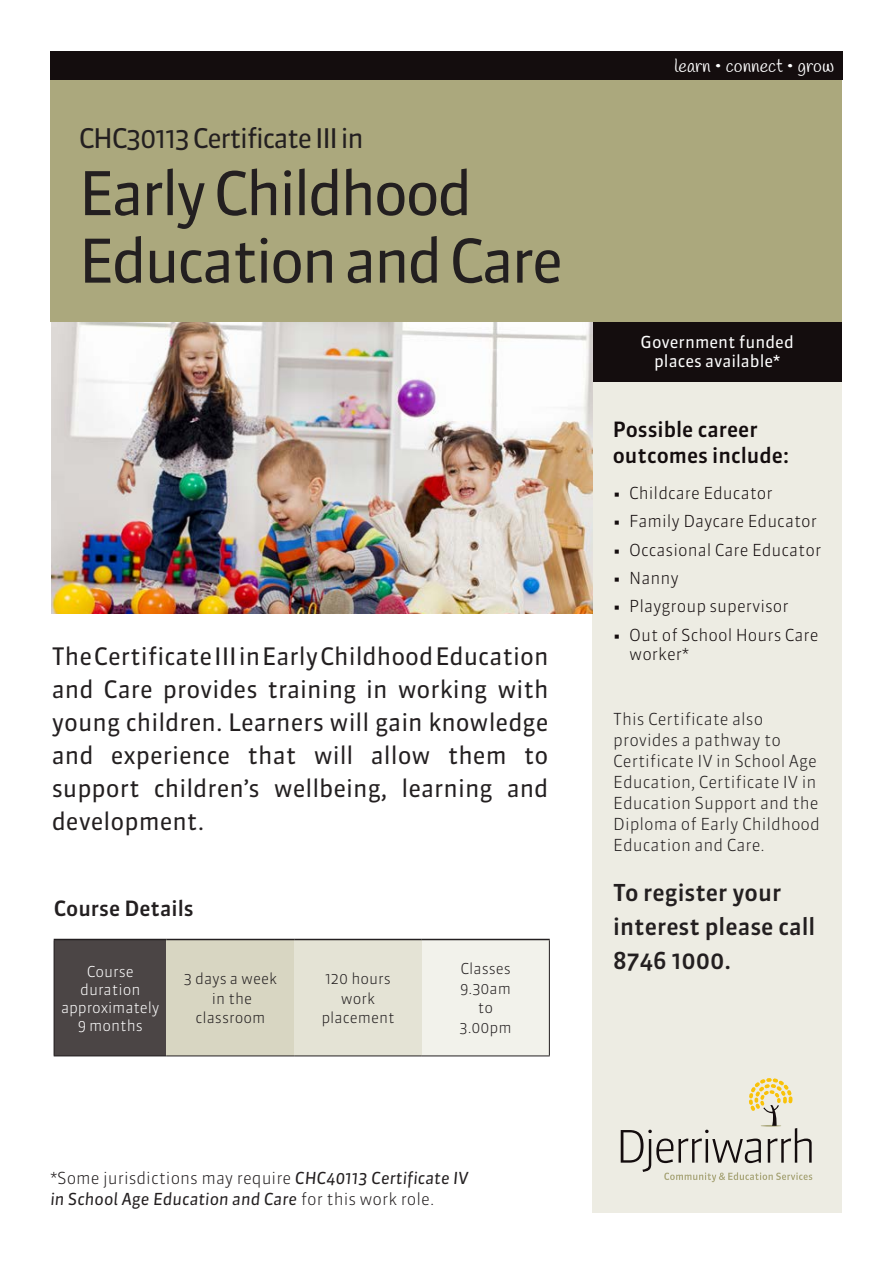
<style>
.page{position:relative;width:893px;height:1263px;background:#fff}
.page>*{position:absolute;margin:0;border:0;box-sizing:border-box;transform-origin:0 0}
.t1{font:60px/67.5px "Sanuk";letter-spacing:-.05em;color:#231f20}
.t2{font:27px "Sanuk";letter-spacing:-.05em;color:#231f20}
.t3{font:24px/33px "Sanuk";color:#231f20;text-align:justify}
.t4{font:500 23.25px/33.6px "Sanuk";color:#231f20}
.t5{font:500 21px/25.2px "Sanuk LF";color:#140d0e}
.t6{font:500 21px "Sanuk LF";color:#231f20}
.t7{font:18px "Handlee";color:#fff}
.t8{font:300 16.5px/21px "Sanuk";color:#231f20}
.t9{font:300 16.5px/19.5px "Sanuk";color:#140d0e}
.t10{font:italic 16.5px/21px "Sanuk";color:#231f20}
.t11{font:16.5px/19.8px "Sanuk";color:#fff;text-align:center}
.t12{font:300 15px/19.5px "Sanuk";color:#231f20;text-align:center}
.t13{font:300 15px/18px "Sanuk";color:#fff;text-align:center}
.s1{font-weight:300;font-style:normal}
</style>
<div class="page">
<div style="left:592px;top:322px;width:250px;height:891px;background:#edece3"></div>
<div style="left:54px;top:939px;width:113px;height:117px;background:#4b4545"></div>
<div style="left:167px;top:939px;width:127px;height:117px;background:#d8d6c2"></div>
<div style="left:294px;top:939px;width:128px;height:117px;background:#e4e3d5"></div>
<div style="left:422px;top:939px;width:127px;height:117px;background:#f2f2eb"></div>
<hr style="left:294px;top:939px;width:128px;height:1px;background:#231f20">
<hr style="left:294px;top:1055px;width:128px;height:1px;background:#231f20">
<hr style="left:167px;top:939px;width:127px;height:1px;background:#231f20">
<hr style="left:167px;top:1055px;width:127px;height:1px;background:#231f20">
<hr style="left:422px;top:939px;width:128px;height:1px;background:#231f20">
<hr style="left:422px;top:1055px;width:128px;height:1px;background:#231f20">
<hr style="left:54px;top:939px;width:113px;height:1px;background:#231f20">
<hr style="left:54px;top:1055px;width:113px;height:1px;background:#231f20">
<hr style="left:54px;top:940px;width:1px;height:115px;background:#231f20">
<hr style="left:549px;top:940px;width:1px;height:115px;background:#231f20">
<div style="left:591px;top:322px;width:251px;height:60px;background:#140d0e"></div>
<img style="left:52px;top:322px;width:540px;height:292px">
<div style="left:50px;top:80px;width:792px;height:242px;background:#aba87d"></div>
<div style="left:50px;top:52px;width:793px;height:28px;background:#140d0e"></div>
<svg style="left:621px;top:1078px;width:191px;height:104px"></svg>
<p class="t2" style="left:79px;top:121px;width:287px">CHC30113 Certificate III in</p>
<h1 class="t1" style="left:79px;top:160px;width:486px">Early Childhood<br>Education and Care</h1>
<p class="t3" style="left:52px;top:640px;width:498px">The Certificate III in Early Childhood Education and Care provides training in working with young children. Learners will gain knowledge and experience that will allow them to support children’s wellbeing, learning and development.</p>
<p class="t6" style="left:54px;top:895px;width:142px">Course Details</p>
<p class="t13" style="left:61px;top:962px;width:100px">Course duration approximately<br>9 months</p>
<p class="t12" style="left:184px;top:969px;width:95px">3 days a week in the classroom</p>
<p class="t12" style="left:321px;top:969px;width:75px">120 hours work placement</p>
<p class="t12" style="left:459px;top:959px;width:54px">Classes<br>9.30am to<br>3.00pm</p>
<p class="t10" style="left:50px;top:1167px;width:420px"><span class="s1">*Some jurisdictions may require</span> CHC40113 Certificate IV in School Age Education and Care <span class="s1">for this work role.</span></p>
<p class="t7" style="left:674px;top:55px;width:162px">learn • connect • grow</p>
<p class="t11" style="left:641px;top:332px;width:155px">Government funded places available*</p>
<p class="t5" style="left:613px;top:417px;width:178px">Possible career outcomes include:</p>
<p class="t9" style="left:613px;top:483px;width:161px">• Childcare Educator</p>
<p class="t9" style="left:613px;top:512px;width:206px">• Family Daycare Educator</p>
<p class="t9" style="left:613px;top:540px;width:210px">• Occasional Care Educator</p>
<p class="t9" style="left:613px;top:568px;width:68px">• Nanny</p>
<p class="t9" style="left:613px;top:597px;width:177px">• Playgroup supervisor</p>
<p class="t9" style="left:629px;top:625px;width:191px;text-indent:-16px">• Out of School Hours Care worker*</p>
<p class="t8" style="left:613px;top:709px;width:208px">This Certificate also provides a pathway to<br>Certificate IV in School Age<br>Education, Certificate IV in<br>Education Support and the<br>Diploma of Early Childhood<br>Education and Care.</p>
<p class="t4" style="left:613px;top:876px;width:204px">To register your interest please call<br>8746 1000.</p>
</div>
